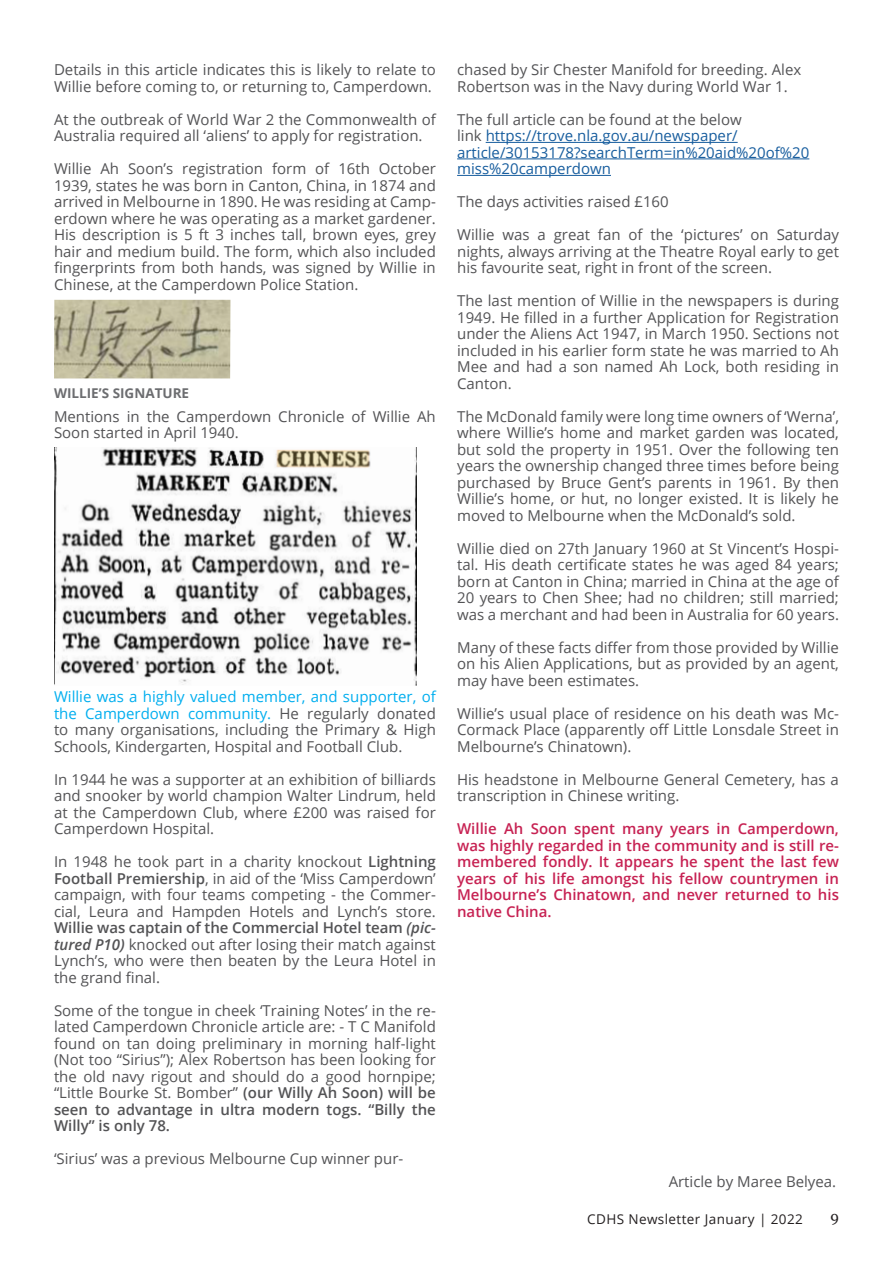
<style>
.page{position:relative;width:893px;height:1263px;background:#fff}
.page>*{position:absolute;margin:0;border:0;box-sizing:border-box;transform-origin:0 0}
.body_text{font:15px/16.5px "Open Sans";color:#535355;text-align:justify}
.body_text-2{font:600 15px/16.5px "Open Sans";color:#c72253;text-align:justify}
.body_text-3{font:15px/16.5px "Open Sans";color:#175d9e}
.Sub_title_2{font:15px "Open Sans";color:#535355}
.t1{font:15px "Georgia";color:#231f20}
.t2{font:13.5px "Open Sans";letter-spacing:.03em;color:#231f20}
.body_text-4{font:700 13.5px "Open Sans";color:#6c6d70}
.s1{color:#00aeef}
.s2{font-weight:600}
.s3{font-weight:600;font-style:italic}
.s4{color:#535355}
</style>
<div class="page">
<hr style="left:486px;top:142px;width:252px;height:1px;background:#175d9e">
<hr style="left:457px;top:159px;width:352px;height:1px;background:#175d9e">
<hr style="left:457px;top:175px;width:154px;height:1px;background:#175d9e">
<img style="left:54px;top:300px;width:176px;height:78px">
<img style="left:54px;top:447px;width:362px;height:238px">
<p class="body_text" style="left:54px;top:61px;width:383px">Details in this article indicates this is likely to relate to<br>Willie before coming to, or returning to, Camperdown.</p>
<p class="body_text" style="left:54px;top:111px;width:383px">At the outbreak of World War 2 the Commonwealth of<br>Australia required all ‘aliens’ to apply for registration.</p>
<p class="body_text" style="left:54px;top:160px;width:383px">Willie Ah Soon’s registration form of 16th October 1939, states he was born in Canton, China, in 1874 and arrived in Melbourne in 1890. He was residing at Camp&shy;erdown where he was operating as a market gardener.<br>His description is 5 ft 3 inches tall, brown eyes, grey hair and medium build. The form, which also included fingerprints from both hands, was signed by Willie in Chinese, at the Camperdown Police Station.</p>
<p class="body_text-4" style="left:54px;top:383px;width:137px">WILLIE’S SIGNATURE</p>
<p class="body_text" style="left:54px;top:408px;width:383px">Mentions in the Camperdown Chronicle of Willie Ah<br>Soon started in April 1940.</p>
<p class="body_text" style="left:54px;top:688px;width:383px"><span class="s1">Willie was a highly valued member, and supporter, of the Camperdown community.</span> He regularly donated to many organisations, including the Primary &amp; High Schools, Kindergarten, Hospital and Football Club.</p>
<p class="body_text" style="left:54px;top:771px;width:383px">In 1944 he was a supporter at an exhibition of billiards and snooker by world champion Walter Lindrum, held at the Camperdown Club, where £200 was raised for Camperdown Hospital.</p>
<p class="body_text" style="left:54px;top:853px;width:383px">In 1948 he took part in a charity knockout <span class="s2">Lightning Football Premiership</span>, in aid of the ‘Miss Camperdown’ campaign, with four teams competing - the Commer&shy;cial, Leura and Hampden Hotels and Lynch’s store.<br><span class="s2">Willie was captain of the Commercial Hotel team</span> <span class="s3">(pic&shy;tured P10)</span> knocked out after losing their match against Lynch’s, who were then beaten by the Leura Hotel in the grand final.</p>
<p class="body_text" style="left:54px;top:1002px;width:383px">Some of the tongue in cheek ‘Training Notes’ in the re&shy;lated Camperdown Chronicle article are: - T C Manifold found on tan doing preliminary in morning half-light (Not too “Sirius”); Alex Robertson has been looking for the old navy rigout and should do a good hornpipe; “Little Bourke St. Bomber” <span class="s2">(our Willy Ah Soon) will be seen to advantage in ultra modern togs. “Billy the Willy” is only 78.</span></p>
<p class="body_text" style="left:54px;top:1150px;width:351px">‘Sirius’ was a previous Melbourne Cup winner pur-</p>
<p class="body_text" style="left:457px;top:61px;width:346px">chased by Sir Chester Manifold for breeding. Alex<br>Robertson was in the Navy during World War 1.</p>
<p class="body_text-3" style="left:457px;top:111px;width:354px"><span class="s4">The full article can be found at the below<br>link</span> https://trove.nla.gov.au/newspaper/ article/30153178?searchTerm=in%20aid%20of%20 miss%20camperdown</p>
<p class="body_text" style="left:457px;top:193px;width:213px">The days activities raised £160</p>
<p class="body_text" style="left:457px;top:226px;width:383px">Willie was a great fan of the ‘pictures’ on Saturday nights, always arriving at the Theatre Royal early to get his favourite seat, right in front of the screen.</p>
<p class="body_text" style="left:457px;top:292px;width:383px">The last mention of Willie in the newspapers is during 1949. He filled in a further Application for Registration under the Aliens Act 1947, in March 1950. Sections not included in his earlier form state he was married to Ah Mee and had a son named Ah Lock, both residing in Canton.</p>
<p class="body_text" style="left:457px;top:408px;width:383px">The McDonald family were long time owners of ‘Werna’, where Willie’s home and market garden was located, but sold the property in 1951. Over the following ten years the ownership changed three times before being purchased by Bruce Gent’s parents in 1961. By then Willie’s home, or hut, no longer existed. It is likely he moved to Melbourne when the McDonald’s sold.</p>
<p class="body_text" style="left:457px;top:540px;width:383px">Willie died on 27th January 1960 at St Vincent’s Hospi&shy;tal. His death certificate states he was aged 84 years; born at Canton in China; married in China at the age of 20 years to Chen Shee; had no children; still married; was a merchant and had been in Australia for 60 years.</p>
<p class="body_text" style="left:457px;top:639px;width:383px">Many of these facts differ from those provided by Willie on his Alien Applications, but as provided by an agent, may have been estimates.</p>
<p class="body_text" style="left:457px;top:705px;width:383px">Willie’s usual place of residence on his death was Mc-Cormack Place (apparently off Little Lonsdale Street in Melbourne’s Chinatown).</p>
<p class="body_text" style="left:457px;top:771px;width:383px">His headstone in Melbourne General Cemetery, has a transcription in Chinese writing.</p>
<p class="body_text-2" style="left:457px;top:820px;width:383px">Willie Ah Soon spent many years in Camperdown, was highly regarded in the community and is still re&shy;membered fondly. It appears he spent the last few years of his life amongst his fellow countrymen in Melbourne’s Chinatown, and never returned to his native China.</p>
<p class="Sub_title_2" style="left:669px;top:1171px;width:169px">Article by Maree Belyea.</p>
<p class="t2" style="left:587px;top:1209px;width:217px">CDHS Newsletter January | 2022</p>
<p class="t1" style="left:830px;top:1206px;width:10px">9</p>
</div>
